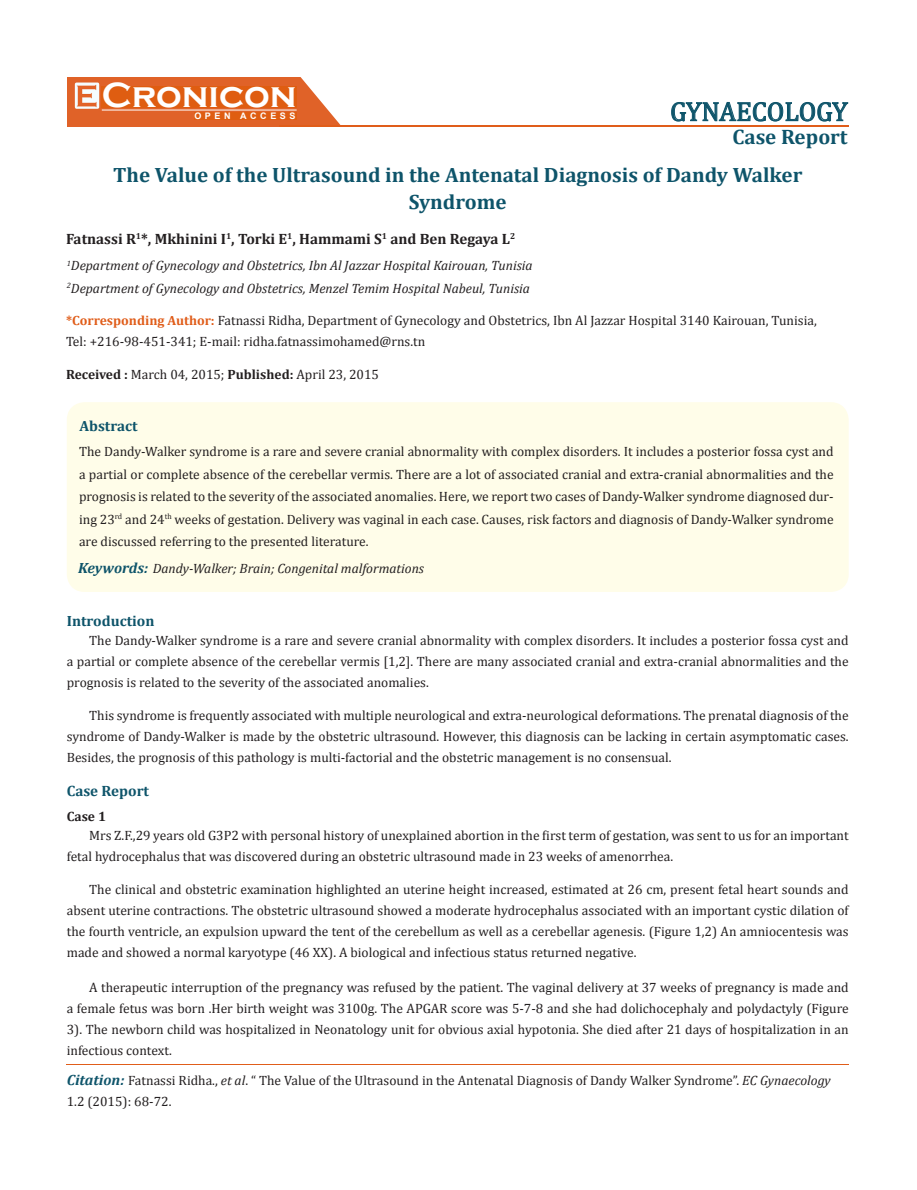
<style>
.page{position:relative;width:917px;height:1190px;background:#fff}
.page>*{position:absolute;margin:0;border:0;box-sizing:border-box;transform-origin:0 0}
.t1{font:700 36px "Copperplate Gothic";color:#fff}
.t2{font:27px "Cambria";letter-spacing:-.005em;color:#0e546a}
.t3{font:700 21px "Cambria";color:#0e546a}
.t4{font:700 20.85px "Cambria";color:#0e546a}
.t5{font:700 15px "Cambria";color:#231f20}
.t6{font:700 15px "Cambria";color:#0e546a}
.t7{font:700 14.85px "Cambria";color:#0e546a}
.t8{font:13.5px/21px "Cambria";color:#231f20;text-align:justify}
.t9{font:italic 13.5px "Cambria";color:#231f20}
.t10{font:700 13.5px "Cambria";color:#231f20}
.t11{font:700 9px "Arial";letter-spacing:.4em;color:#fff}
.s1{font-weight:700;font-size:13.35px;color:#e05d1a}
.s2{font-weight:700}
.s3{font-weight:700;font-size:14.85px;color:#0e546a}
.s4{font-weight:700;font-style:italic;font-size:14.85px;color:#0e546a}
.s5{font-style:italic}
</style>
<div class="page">
<div style="left:67px;top:77px;width:290px;height:49px;background:#e06228"></div>
<svg style="left:300px;top:77px;width:57px;height:48px"></svg>
<img style="left:75px;top:82px;width:24px;height:27px">
<div style="left:102px;top:86px;width:195px;height:22px;background:#df5d11"></div>
<div style="left:194px;top:112px;width:103px;height:8px;background:#df5d11"></div>
<svg style="left:671px;top:102px;width:177px;height:20px"></svg>
<hr style="left:102px;top:110px;width:194px;height:1px;background:#fff">
<div style="left:71px;top:406px;width:774px;height:182px;background:#fffde9;border-radius:14px"></div>
<div style="left:67px;top:402px;width:781px;height:190px;border:8px solid #fffde9;border-radius:14px"></div>
<hr style="left:279px;top:125px;width:569px;height:1px;background:#e05d1a">
<hr style="left:67px;top:1064px;width:781px;height:1px;background:#e05d1a">
<p class="t1" style="left:102px;top:75px;width:196px">Cronicon</p>
<p class="t11" style="left:194px;top:110px;width:103px">OPEN ACCESS</p>
<p class="t2" style="left:670px;top:96px;width:179px">GYNAECOLOGY</p>
<p class="t3" style="left:732px;top:122px;width:117px">Case Report</p>
<p class="t4" style="left:113px;top:160px;width:691px">The Value of the Ultrasound in the Antenatal Diagnosis of Dandy Walker</p>
<p class="t4" style="left:409px;top:187px;width:99px">Syndrome</p>
<p class="t5" style="left:66px;top:228px;width:450px">Fatnassi R<sup>1</sup>*, Mkhinini I<sup>1</sup>, Torki E<sup>1</sup>, Hammami S<sup>1</sup> and Ben Regaya L<sup>2</sup></p>
<p class="t9" style="left:67px;top:256px;width:467px"><sup>1</sup>Department of Gynecology and Obstetrics, Ibn Al Jazzar Hospital Kairouan, Tunisia</p>
<p class="t9" style="left:67px;top:278px;width:464px"><sup>2</sup>Department of Gynecology and Obstetrics, Menzel Temim Hospital Nabeul, Tunisia</p>
<p class="t8" style="left:66px;top:310px;width:752px"><span class="s1">*Corresponding Author:</span> Fatnassi Ridha, Department of Gynecology and Obstetrics, Ibn Al Jazzar Hospital 3140 Kairouan, Tunisia,</p>
<p class="t8" style="left:66px;top:331px;width:361px">Tel: +216-98-451-341; E-mail: ridha.fatnassimohamed@rns.tn</p>
<p class="t8" style="left:66px;top:364px;width:314px"><span class="s2">Received :</span> March 04, 2015; <span class="s2">Published:</span> April 23, 2015</p>
<p class="t7" style="left:80px;top:415px;width:60px">Abstract</p>
<p class="t8" style="left:79px;top:440px;width:756px;line-height:22.5px">The Dandy-Walker syndrome is a rare and severe cranial abnormality with complex disorders. It includes a posterior fossa cyst and a partial or complete absence of the cerebellar vermis. There are a lot of associated cranial and extra-cranial abnormalities and the prognosis is related to the severity of the associated anomalies. Here, we report two cases of Dandy-Walker syndrome diagnosed dur&shy;ing 23<sup>rd</sup> and 24<sup>th</sup> weeks of gestation. Delivery was vaginal in each case. Causes, risk factors and diagnosis of Dandy-Walker syndrome are discussed referring to the presented literature.</p>
<p class="t9" style="left:78px;top:559px;width:347px"><span class="s3">Keywords:</span> Dandy-Walker; Brain; Congenital malformations</p>
<p class="t7" style="left:67px;top:610px;width:89px">Introduction</p>
<p class="t8" style="left:67px;top:630px;width:783px;text-indent:22px">The Dandy-Walker syndrome is a rare and severe cranial abnormality with complex disorders. It includes a posterior fossa cyst and a partial or complete absence of the cerebellar vermis [1,2]. There are many associated cranial and extra-cranial abnormalities and the prognosis is related to the severity of the associated anomalies.</p>
<p class="t8" style="left:67px;top:705px;width:783px;text-indent:22px">This syndrome is frequently associated with multiple neurological and extra-neurological deformations. The prenatal diagnosis of the syndrome of Dandy-Walker is made by the obstetric ultrasound. However, this diagnosis can be lacking in certain asymptomatic cases.<br>Besides, the prognosis of this pathology is multi-factorial and the obstetric management is no consensual.</p>
<p class="t6" style="left:67px;top:780px;width:84px">Case Report</p>
<p class="t10" style="left:67px;top:806px;width:41px">Case 1</p>
<p class="t8" style="left:67px;top:825px;width:783px;text-indent:22px">Mrs Z.F.,29 years old G3P2 with personal history of unexplained abortion in the first term of gestation, was sent to us for an important fetal hydrocephalus that was discovered during an obstetric ultrasound made in 23 weeks of amenorrhea.</p>
<p class="t8" style="left:67px;top:879px;width:783px;text-indent:22px">The clinical and obstetric examination highlighted an uterine height increased, estimated at 26 cm, present fetal heart sounds and absent uterine contractions. The obstetric ultrasound showed a moderate hydrocephalus associated with an important cystic dilation of the fourth ventricle, an expulsion upward the tent of the cerebellum as well as a cerebellar agenesis. (Figure 1,2) An amniocentesis was made and showed a normal karyotype (46 XX). A biological and infectious status returned negative.</p>
<p class="t8" style="left:67px;top:976px;width:783px;text-indent:22px">A therapeutic interruption of the pregnancy was refused by the patient. The vaginal delivery at 37 weeks of pregnancy is made and a female fetus was born .Her birth weight was 3100g. The APGAR score was 5-7-8 and she had dolichocephaly and polydactyly (Figure 3). The newborn child was hospitalized in Neonatology unit for obvious axial hypotonia. She died after 21 days of hospitalization in an infectious context.</p>
<p class="t8" style="left:67px;top:1069px;width:765px"><span class="s4">Citation:</span> Fatnassi Ridha., <span class="s5">et al</span>. “ The Value of the Ultrasound in the Antenatal Diagnosis of Dandy Walker Syndrome”. <span class="s5">EC Gynaecology<br></span>1.2 (2015): 68-72.</p>
</div>
